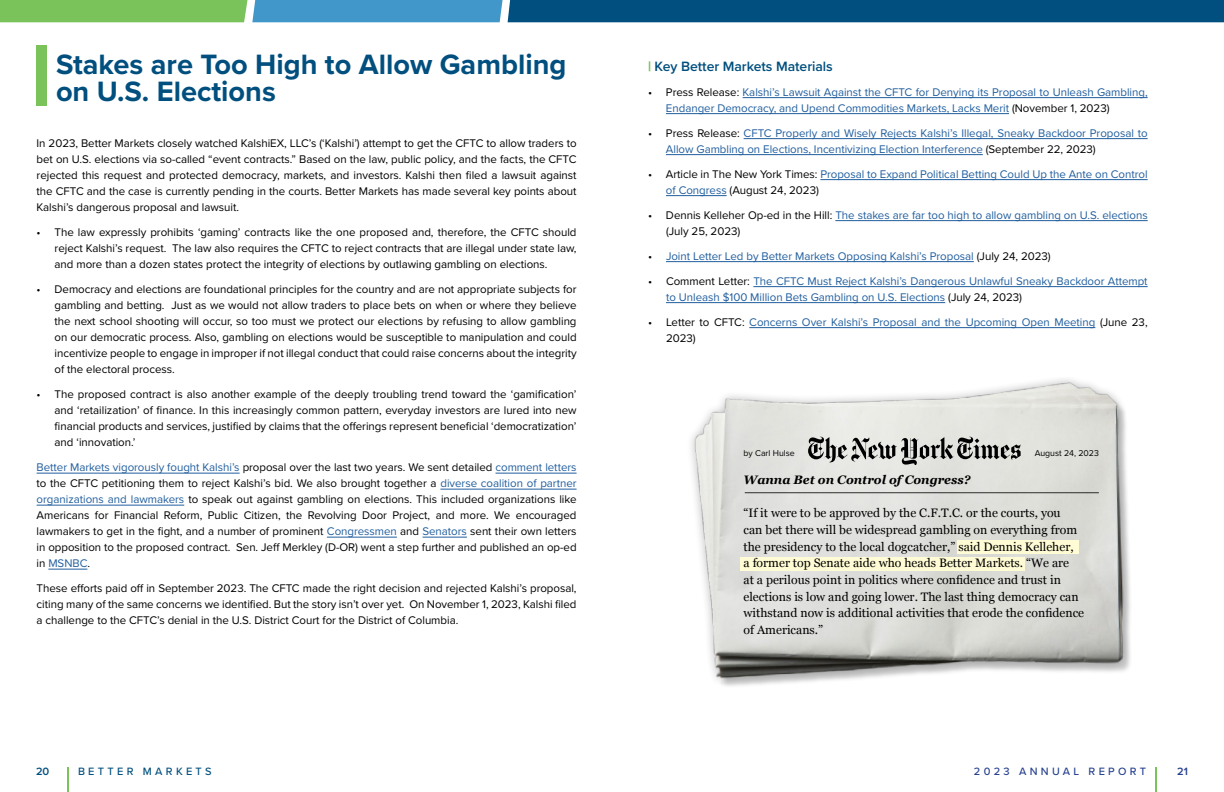
<style>
.page{position:relative;width:1224px;height:792px;background:#fff}
.page>*{position:absolute;margin:0;border:0;box-sizing:border-box;transform-origin:0 0}
.t1{font:700 29px/27px "Proxima Nova";color:#004f7e}
.t2{font:600 14px "Proxima Nova";letter-spacing:-.005em;color:#004f7e}
.t3{font:12.3px/16.6px "Georgia";color:#000}
.t4{font:italic 700 12.3px "Georgia";color:#000}
.t5{font:11.5px/16px "Proxima Nova";letter-spacing:-.005em;color:#000;text-align:justify}
.t6{font:11.5px/16px "Proxima Nova";letter-spacing:-.005em;color:#215e9e}
.t7{font:500 11px "Proxima Nova";letter-spacing:.3em;color:#25408f}
.t8{font:500 11px "Proxima Nova";letter-spacing:.3em;color:#004f7e}
.t9{font:600 11px "Proxima Nova";color:#004f7e}
.t10{font:600 11px "Proxima Nova";color:#25408f}
.t11{font:8.8px "Proxima Nova";color:#000}
.s1{color:#215e9e}
.s2{font-family:"Proxima Nova Extrabld";font-weight:400;color:#7ac25a}
.s3{color:#000}
</style>
<div class="page">
<hr style="left:67px;top:767px;width:2px;height:25px;background:#7ac25a">
<hr style="left:1155px;top:767px;width:2px;height:25px;background:#7ac25a">
<hr style="left:37px;top:473px;width:203px;height:1px;background:#215e9e">
<hr style="left:496px;top:473px;width:81px;height:1px;background:#215e9e">
<hr style="left:440px;top:489px;width:137px;height:1px;background:#215e9e">
<hr style="left:37px;top:505px;width:147px;height:1px;background:#215e9e">
<hr style="left:327px;top:537px;width:70px;height:1px;background:#215e9e">
<hr style="left:423px;top:537px;width:44px;height:1px;background:#215e9e">
<hr style="left:48px;top:569px;width:39px;height:1px;background:#215e9e">
<svg style="left:0;top:0;width:1224px;height:22px;background:#297787"></svg>
<hr style="left:743px;top:97px;width:405px;height:1px;background:#215e9e">
<hr style="left:666px;top:113px;width:343px;height:1px;background:#215e9e">
<hr style="left:744px;top:138px;width:404px;height:1px;background:#215e9e">
<hr style="left:666px;top:154px;width:317px;height:1px;background:#215e9e">
<hr style="left:820px;top:179px;width:328px;height:1px;background:#215e9e">
<hr style="left:666px;top:195px;width:61px;height:1px;background:#215e9e">
<hr style="left:835px;top:220px;width:313px;height:1px;background:#215e9e">
<hr style="left:666px;top:261px;width:308px;height:1px;background:#215e9e">
<hr style="left:753px;top:286px;width:395px;height:1px;background:#215e9e">
<hr style="left:666px;top:302px;width:279px;height:1px;background:#215e9e">
<hr style="left:749px;top:327px;width:346px;height:1px;background:#215e9e">
<div style="left:36px;top:45px;width:10px;height:60px;background:#7ac25a"></div>
<img style="left:691px;top:379px;width:439px;height:307px">
<svg style="left:808px;top:437px;width:213px;height:28px;background:#a2a29f"></svg>
<hr style="left:745px;top:492px;width:354px;height:1px;background:#000">
<div style="left:957px;top:540px;width:122px;height:14px;background:#fffcd5"></div>
<div style="left:740px;top:557px;width:285px;height:14px;background:#fffcd5"></div>
<h1 class="t1" style="left:56px;top:50px;width:512px">Stakes are Too High to Allow Gambling on U.S. Elections</h1>
<p class="t5" style="left:37px;top:135px;width:542px">In 2023, Better Markets closely watched KalshiEX, LLC’s (‘Kalshi’) attempt to get the CFTC to allow traders to bet on U.S. elections via so-called “event contracts.” Based on the law, public policy, and the facts, the CFTC rejected this request and protected democracy, markets, and investors. Kalshi then filed a lawsuit against the CFTC and the case is currently pending in the courts. Better Markets has made several key points about Kalshi’s dangerous proposal and lawsuit.</p>
<p class="t5" style="left:55px;top:224px;width:524px;text-indent:-18px">• The law expressly prohibits ‘gaming’ contracts like the one proposed and, therefore, the CFTC should reject Kalshi’s request. The law also requires the CFTC to reject contracts that are illegal under state law, and more than a dozen states protect the integrity of elections by outlawing gambling on elections.</p>
<p class="t5" style="left:55px;top:281px;width:524px;text-indent:-18px">• Democracy and elections are foundational principles for the country and are not appropriate subjects for gambling and betting. Just as we would not allow traders to place bets on when or where they believe the next school shooting will occur, so too must we protect our elections by refusing to allow gambling on our democratic process. Also, gambling on elections would be susceptible to manipulation and could incentivize people to engage in improper if not illegal conduct that could raise concerns about the integrity of the electoral process.</p>
<p class="t5" style="left:55px;top:386px;width:524px;text-indent:-18px">• The proposed contract is also another example of the deeply troubling trend toward the ‘gamification’ and ‘retailization’ of finance. In this increasingly common pattern, everyday investors are lured into new financial products and services, justified by claims that the offerings represent beneficial ‘democratization’ and ‘innovation.’</p>
<p class="t5" style="left:37px;top:459px;width:542px"><span class="s1">Better Markets vigorously fought Kalshi’s</span> proposal over the last two years. We sent detailed <span class="s1">comment letters </span>to the CFTC petitioning them to reject Kalshi’s bid. We also brought together a <span class="s1">diverse coalition of partner organizations and lawmakers</span> to speak out against gambling on elections. This included organizations like Americans for Financial Reform, Public Citizen, the Revolving Door Project, and more. We encouraged lawmakers to get in the fight, and a number of prominent <span class="s1">Congressmen</span> and <span class="s1">Senators</span> sent their own letters in opposition to the proposed contract. Sen. Jeff Merkley (D-OR) went a step further and published an op-ed in <span class="s1">MSNBC</span>.</p>
<p class="t5" style="left:37px;top:580px;width:542px">These efforts paid off in September 2023. The CFTC made the right decision and rejected Kalshi’s proposal, citing many of the same concerns we identified. But the story isn’t over yet. On November 1, 2023, Kalshi filed a challenge to the CFTC’s denial in the U.S. District Court for the District of Columbia.</p>
<p class="t2" style="left:648px;top:56px;width:186px"><span class="s2">|</span> Key Better Markets Materials</p>
<p class="t6" style="left:666px;top:83px;width:483px;text-indent:-18px"><span class="s3">• Press Release:</span> Kalshi’s Lawsuit Against the CFTC for Denying its Proposal to Unleash Gambling,<br>Endanger Democracy, and Upend Commodities Markets, Lacks Merit <span class="s3">(November 1, 2023)</span></p>
<p class="t6" style="left:666px;top:124px;width:483px;text-indent:-18px"><span class="s3">• Press Release:</span> CFTC Properly and Wisely Rejects Kalshi’s Illegal, Sneaky Backdoor Proposal to<br>Allow Gambling on Elections, Incentivizing Election Interference <span class="s3">(September 22, 2023)</span></p>
<p class="t6" style="left:666px;top:165px;width:483px;text-indent:-18px"><span class="s3">• Article in The New York Times:</span> Proposal to Expand Political Betting Could Up the Ante on Control of Congress <span class="s3">(August 24, 2023)</span></p>
<p class="t6" style="left:666px;top:206px;width:483px;text-indent:-18px"><span class="s3">• Dennis Kelleher Op-ed in the Hill:</span> The stakes are far too high to allow gambling on U.S. elections <span class="s3">(July 25, 2023)</span></p>
<p class="t6" style="left:648px;top:247px;width:404px"><span class="s3">•</span> Joint Letter Led by Better Markets Opposing Kalshi’s Proposal <span class="s3">(July 24, 2023)</span></p>
<p class="t6" style="left:666px;top:272px;width:483px;text-indent:-18px"><span class="s3">• Comment Letter:</span> The CFTC Must Reject Kalshi’s Dangerous Unlawful Sneaky Backdoor Attempt to Unleash $100 Million Bets Gambling on U.S. Elections <span class="s3">(July 24, 2023)</span></p>
<p class="t6" style="left:666px;top:313px;width:483px;text-indent:-18px"><span class="s3">• Letter to CFTC:</span> Concerns Over Kalshi’s Proposal and the Upcoming Open Meeting <span class="s3">(June 23,<br>2023)</span></p>
<p class="t11" style="left:744px;top:446px;width:53px">by Carl Hulse</p>
<p class="t11" style="left:1035px;top:446px;width:66px">August 24, 2023</p>
<p class="t4" style="left:744px;top:471px;width:228px">Wanna Bet on Control of Congress?</p>
<p class="t3" style="left:744px;top:504px;width:342px">“If it were to be approved by the C.F.T.C. or the courts, you<br>can bet there will be widespread gambling on everything from the presidency to the local dogcatcher,” said Dennis Kelleher,<br>a former top Senate aide who heads Better Markets. “We are<br>at a perilous point in politics where confidence and trust in elections is low and going lower. The last thing democracy can withstand now is additional activities that erode the confidence of Americans.”</p>
<p class="t9" style="left:36px;top:764px;width:15px">20</p>
<p class="t8" style="left:78px;top:764px;width:135px">BETTER MARKETS</p>
<p class="t7" style="left:974px;top:764px;width:174px">2023 ANNUAL REPORT</p>
<p class="t10" style="left:1177px;top:764px;width:12px">21</p>
</div>
